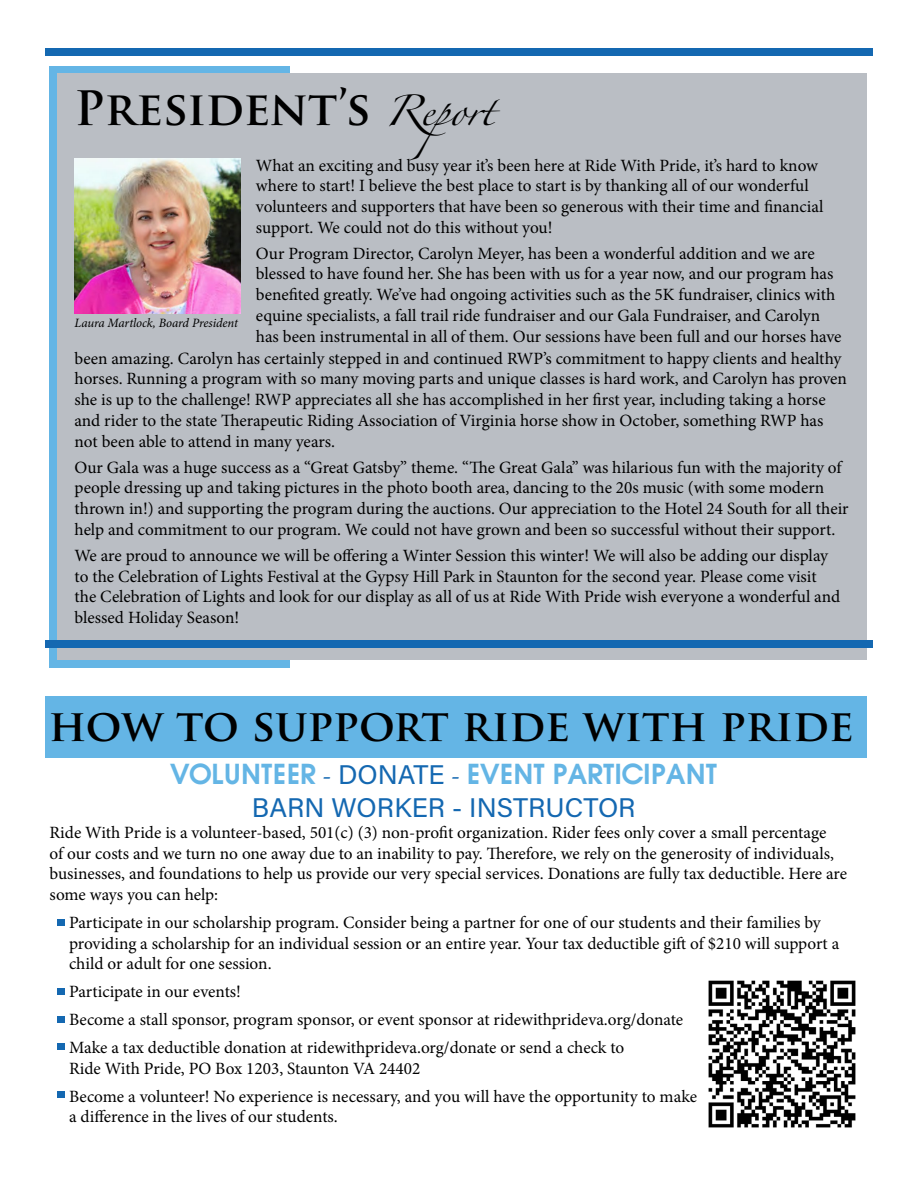
<style>
.page{position:relative;width:918px;height:1188px;background:#fff}
.page>*{position:absolute;margin:0;border:0;box-sizing:border-box;transform-origin:0 0}
.t1{font:700 46.2px "Trajan Pro";color:#000}
.t2{font:700 43.35px "Trajan Pro";color:#000}
.t3{font:600 27px "Avant Garde";color:#64b5e5}
.t4{font:27px "Acumin Variable Concept";color:#1468b1}
.t5{font:17.25px/20.7px "Minion Pro";color:#000}
.t6{font:italic 12.75px "Minion Pro";letter-spacing:-.01em;color:#000}
.s1{font-family:"Zapfino";font-weight:400;font-size:27.75px}
.s2{font-family:"Minion Pro";font-weight:400;color:#1468b1}
.s3{font-family:"Acumin Variable Concept";font-weight:400;color:#1468b1}
</style>
<div class="page">
<div style="left:49px;top:66px;width:240px;height:602px;background:#64b5e5"></div>
<div style="left:57px;top:74px;width:810px;height:586px;background:#babec4"></div>
<div style="left:45px;top:49px;width:828px;height:7px;background:#1468b1"></div>
<div style="left:45px;top:641px;width:828px;height:7px;background:#1468b1"></div>
<img style="left:75px;top:158px;width:166px;height:156px">
<div style="left:45px;top:696px;width:822px;height:61px;background:#64b5e5"></div>
<div style="left:57px;top:919px;width:8px;height:7px;background:#1468b1"></div>
<div style="left:57px;top:988px;width:8px;height:7px;background:#1468b1"></div>
<div style="left:57px;top:1017px;width:8px;height:6px;background:#1468b1"></div>
<div style="left:57px;top:1043px;width:8px;height:7px;background:#1468b1"></div>
<div style="left:57px;top:1092px;width:8px;height:6px;background:#1468b1"></div>
<img style="left:708px;top:980px;width:148px;height:148px">
<h1 class="t1" style="left:75px;top:79px;width:421px">President’s <span class="s1">Report</span></h1>
<p class="t5" style="left:256px;top:155px;width:569px">What an exciting and busy year it’s been here at Ride With Pride, it’s hard to know where to start! I believe the best place to start is by thanking all of our wonderful volunteers and supporters that have been so generous with their time and financial support. We could not do this without you!</p>
<p class="t5" style="left:256px;top:243px;width:560px">Our Program Director, Carolyn Meyer, has been a wonderful addition and we are</p>
<p class="t5" style="left:256px;top:264px;width:579px">blessed to have found her. She has been with us for a year now, and our program has</p>
<p class="t5" style="left:256px;top:284px;width:581px">benefited greatly. We’ve had ongoing activities such as the 5K fundraiser, clinics with</p>
<p class="t5" style="left:256px;top:305px;width:566px">equine specialists, a fall trail ride fundraiser and our Gala Fundraiser, and Carolyn</p>
<p class="t5" style="left:256px;top:326px;width:587px">has been instrumental in all of them. Our sessions have been full and our horses have</p>
<p class="t5" style="left:75px;top:348px;width:768px">been amazing. Carolyn has certainly stepped in and continued RWP’s commitment to happy clients and healthy</p>
<p class="t5" style="left:75px;top:369px;width:774px">horses. Running a program with so many moving parts and unique classes is hard work, and Carolyn has proven</p>
<p class="t5" style="left:75px;top:389px;width:753px">she is up to the challenge! RWP appreciates all she has accomplished in her first year, including taking a horse</p>
<p class="t5" style="left:75px;top:410px;width:750px">and rider to the state Therapeutic Riding Association of Virginia horse show in October, something RWP has</p>
<p class="t5" style="left:75px;top:431px;width:262px">not been able to attend in many years.</p>
<p class="t5" style="left:75px;top:457px;width:776px">Our Gala was a huge success as a “Great Gatsby” theme. “The Great Gala” was hilarious fun with the majority of people dressing up and taking pictures in the photo booth area, dancing to the 20s music (with some modern thrown in!) and supporting the program during the auctions. Our appreciation to the Hotel 24 South for all their help and commitment to our program. We could not have grown and been so successful without their support.</p>
<p class="t5" style="left:75px;top:545px;width:767px">We are proud to announce we will be offering a Winter Session this winter! We will also be adding our display to the Celebration of Lights Festival at the Gypsy Hill Park in Staunton for the second year. Please come visit the Celebration of Lights and look for our display as all of us at Ride With Pride wish everyone a wonderful and blessed Holiday Season!</p>
<p class="t6" style="left:75px;top:314px;width:165px">Laura Martlock, Board President</p>
<h2 class="t2" style="left:49px;top:698px;width:807px">how to support ride with pride</h2>
<h3 class="t3" style="left:170px;top:757px;width:548px">VOLUNTEER <span class="s2">-</span> <span class="s3">DONATE</span> <span class="s2">-</span> EVENT PARTICIPANT</h3>
<h3 class="t4" style="left:252px;top:789px;width:385px">BARN WORKER - INSTRUCTOR</h3>
<p class="t5" style="left:50px;top:822px;width:799px">Ride With Pride is a volunteer-based, 501(c) (3) non-profit organization. Rider fees only cover a small percentage<br>of our costs and we turn no one away due to an inability to pay. Therefore, we rely on the generosity of individuals, businesses, and foundations to help us provide our very special services. Donations are fully tax deductible. Here are some ways you can help:</p>
<p class="t5" style="left:69px;top:912px;width:772px">Participate in our scholarship program. Consider being a partner for one of our students and their families by providing a scholarship for an individual session or an entire year. Your tax deductible gift of $210 will support a child or adult for one session.</p>
<p class="t5" style="left:69px;top:978px;width:616px;line-height:27.9px">Participate in our events!<br>Become a stall sponsor, program sponsor, or event sponsor at ridewithprideva.org/donate<br>Make a tax deductible donation at ridewithprideva.org/donate or send a check to</p>
<p class="t5" style="left:69px;top:1054px;width:629px;line-height:27.9px">Ride With Pride, PO Box 1203, Staunton VA 24402<br>Become a volunteer! No experience is necessary, and you will have the opportunity to make</p>
<p class="t5" style="left:69px;top:1106px;width:270px">a difference in the lives of our students.</p>
</div>
